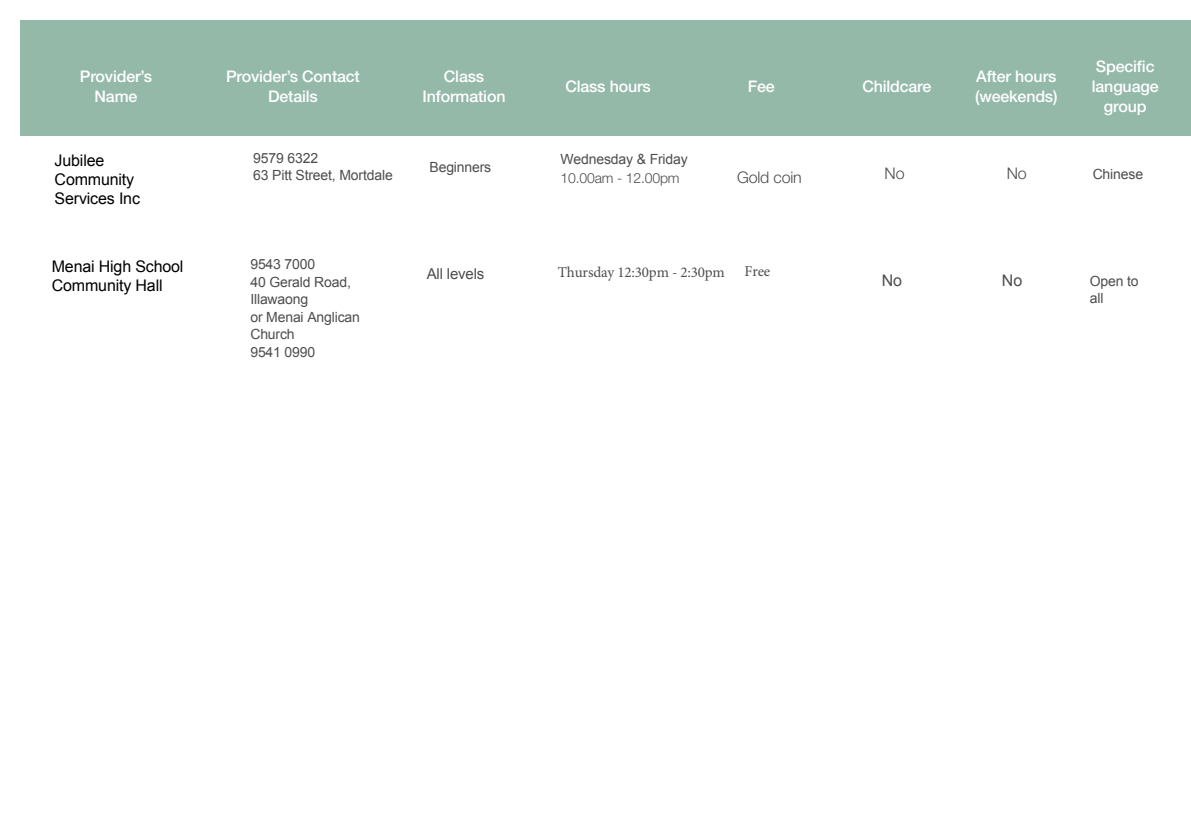
<style>
.page{position:relative;width:1191px;height:840px;background:#fff}
.page>*{position:absolute;margin:0;border:0;box-sizing:border-box;transform-origin:0 0}
.t1{font:500 16px/20px "Helvetica Neue LT Std";letter-spacing:-.01em;color:#fff;text-align:center}
.t2{font:16px/19.2px "Arial";letter-spacing:-.01em;color:#000}
.t3{font:300 16px "Helvetica Neue LT Std";letter-spacing:-.01em;color:#4d4d4f}
.t4{font:16px "Arial";color:#4d4d4f}
.t5{font:15px "Minion Pro";letter-spacing:-.01em;color:#4d4d4f}
.t6{font:15px "Arial";letter-spacing:-.01em;color:#4d4d4f}
.t7{font:14px/17.4px "Arial";letter-spacing:-.01em;color:#4d4d4f}
.t8{font:14px/17.6px "Arial";letter-spacing:-.01em;color:#4d4d4f}
.t9{font:300 14px "Helvetica Neue LT Std";letter-spacing:-.01em;color:#4d4d4f}
</style>
<div class="page">
<div style="left:20px;top:20px;width:1171px;height:116px;background:#94b9a9"></div>
<p class="t1" style="left:80px;top:66px;width:74px">Provider’s name</p>
<p class="t1" style="left:226px;top:66px;width:135px">Provider’s Contact<br>Details</p>
<p class="t1" style="left:422px;top:66px;width:84px">Class information</p>
<p class="t1" style="left:565px;top:76px;width:87px">Class hours</p>
<p class="t1" style="left:747px;top:76px;width:28px">Fee</p>
<p class="t1" style="left:862px;top:76px;width:70px">Childcare</p>
<p class="t1" style="left:975px;top:66px;width:84px;text-align:left">after hours (weekends)</p>
<p class="t1" style="left:1091px;top:56px;width:68px">specific language group</p>
<p class="t2" style="left:55px;top:150px;width:87px">Jubilee<br>Community<br>Services Inc</p>
<p class="t8" style="left:253px;top:149px;width:141px">9579 6322<br>63 Pitt Street, Mortdale</p>
<p class="t8" style="left:429px;top:158px;width:63px">Beginners</p>
<p class="t7" style="left:560px;top:151px;width:129px">Wednesday &amp; Friday</p>
<p class="t9" style="left:560px;top:170px;width:121px">10.00am - 12.00pm</p>
<p class="t3" style="left:737px;top:168px;width:66px">Gold coin</p>
<p class="t3" style="left:884px;top:164px;width:21px">No</p>
<p class="t3" style="left:1006px;top:163px;width:21px">No</p>
<p class="t8" style="left:1092px;top:166px;width:52px">Chinese</p>
<p class="t2" style="left:52px;top:257px;width:133px">Menai High School<br>Community Hall</p>
<p class="t7" style="left:250px;top:256px;width:111px">9543 7000<br>40 Gerald Road,<br>Illawaong<br>or Menai Anglican<br>Church<br>9541 0990</p>
<p class="t6" style="left:427px;top:264px;width:59px">All levels</p>
<p class="t5" style="left:558px;top:262px;width:168px">Thursday 12:30pm - 2:30pm</p>
<p class="t4" style="left:881px;top:269px;width:22px">No</p>
<p class="t4" style="left:1002px;top:269px;width:22px">No</p>
<p class="t7" style="left:1089px;top:272px;width:50px;line-height:16.8px">Open to all</p>
<p class="t5" style="left:744px;top:261px;width:27px">Free</p>
</div>
